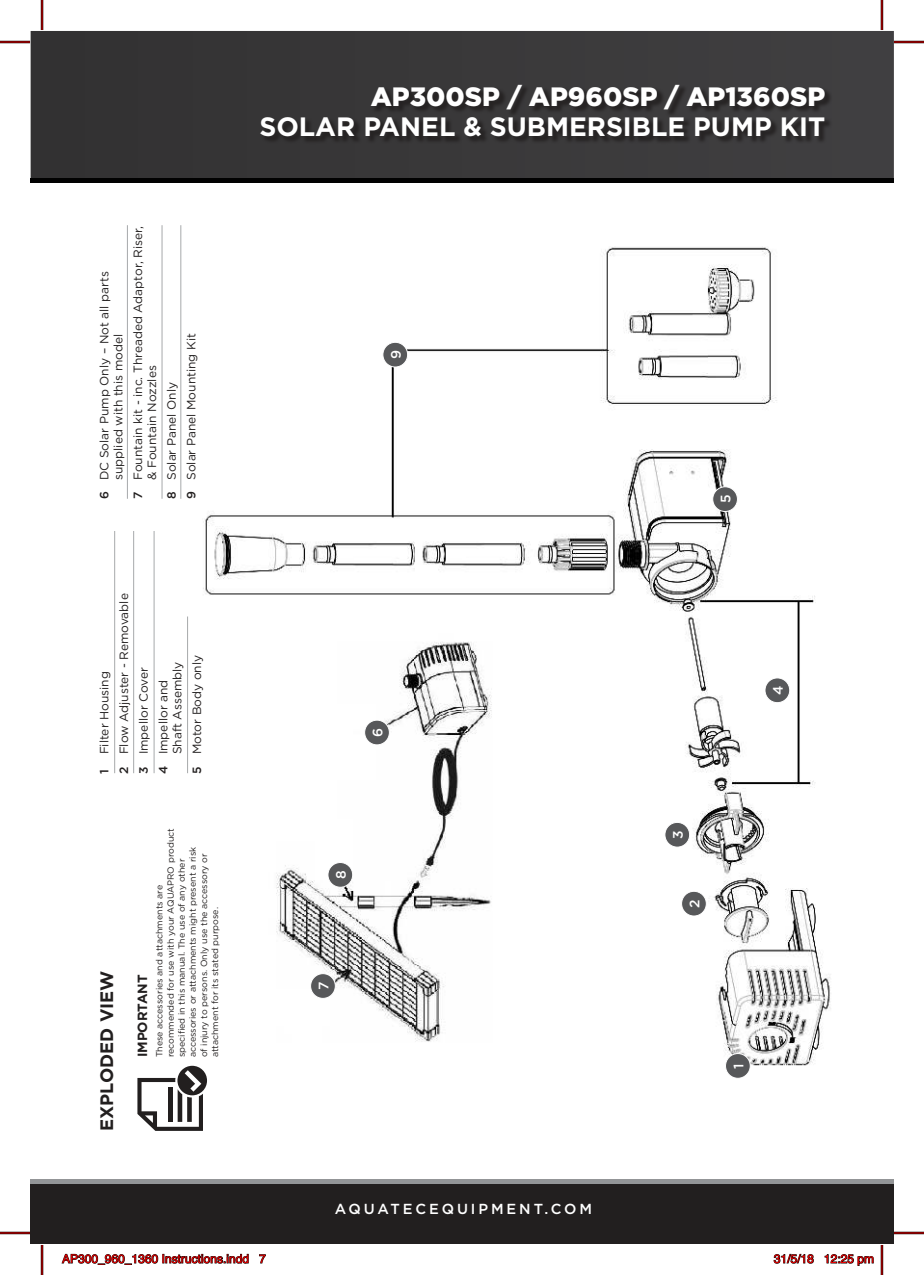
<style>
.page{position:relative;width:924px;height:1275px;background:#fff}
.page>*{position:absolute;margin:0;border:0;box-sizing:border-box;transform-origin:0 0}
.t1{font:700 26.6px "Gotham";color:#fff}
.t2{font:900 26.6px "Gotham HTF";color:#fff}
.t3{font:700 18px "Gotham";color:#221f1f}
.t4{font:500 14.6px "Gotham";letter-spacing:.2em;color:#fff}
.t5{font:500 13.8px "Gotham";color:#fff}
.t6{font:700 13.4px "Gotham";color:#221f1f}
.t7{font:12px/19.6px "Gotham";color:#221f1f}
.t8{font:12px "Helvetica";color:#f00}
.t9{font:500 12px/19.6px "Gotham";color:#221f1f}
.t10{font:8.8px/11px "Gotham";color:#221f1f}
</style>
<div class="page">
<div style="left:31px;top:1183px;width:861px;height:61px;background:#221f1f"></div>
<hr style="left:31px;top:1179px;width:861px;height:4px;background:#939597">
<img style="left:31px;top:31px;width:861px;height:147px">
<hr style="left:31px;top:178px;width:861px;height:4px;background:#010101">
<div style="left:260px;top:85px;width:571px;height:60px;background:#221f1f;opacity:.85"></div>
<img style="left:203px;top:247px;width:628px;height:832px">
<div style="left:725px;top:1053px;width:24px;height:25px;background:#57585a;border-radius:50%"></div>
<div style="left:724px;top:1053px;width:26px;height:25px;border:1px solid #fff;border-radius:50%"></div>
<div style="left:764px;top:678px;width:25px;height:24px;background:#57585a;border-radius:50%"></div>
<div style="left:764px;top:677px;width:25px;height:26px;border:1px solid #fff;border-radius:50%"></div>
<div style="left:681px;top:891px;width:25px;height:25px;background:#57585a;border-radius:50%"></div>
<div style="left:680px;top:891px;width:26px;height:25px;border:1px solid #fff;border-radius:50%"></div>
<div style="left:364px;top:720px;width:25px;height:25px;background:#57585a;border-radius:50%"></div>
<div style="left:364px;top:719px;width:25px;height:26px;border:1px solid #fff;border-radius:50%"></div>
<div style="left:310px;top:973px;width:25px;height:25px;background:#57585a;border-radius:50%"></div>
<div style="left:310px;top:973px;width:25px;height:26px;border:1px solid #fff;border-radius:50%"></div>
<div style="left:712px;top:487px;width:25px;height:24px;background:#57585a;border-radius:50%"></div>
<div style="left:712px;top:486px;width:25px;height:26px;border:1px solid #fff;border-radius:50%"></div>
<div style="left:664px;top:822px;width:25px;height:25px;background:#57585a;border-radius:50%"></div>
<div style="left:664px;top:822px;width:25px;height:25px;border:1px solid #fff;border-radius:50%"></div>
<div style="left:382px;top:342px;width:25px;height:25px;background:#57585a;border-radius:50%"></div>
<div style="left:382px;top:342px;width:26px;height:25px;border:1px solid #fff;border-radius:50%"></div>
<div style="left:328px;top:862px;width:24px;height:25px;background:#57585a;border-radius:50%"></div>
<div style="left:327px;top:862px;width:26px;height:25px;border:1px solid #fff;border-radius:50%"></div>
<svg style="left:137px;top:1065px;width:70px;height:66px"></svg>
<hr style="left:114px;top:531px;width:1px;height:242px;background:#a7a9ab">
<hr style="left:133px;top:531px;width:1px;height:242px;background:#a7a9ab">
<hr style="left:154px;top:531px;width:1px;height:242px;background:#a7a9ab">
<hr style="left:127px;top:225px;width:1px;height:274px;background:#a7a9ab">
<hr style="left:180px;top:225px;width:1px;height:274px;background:#a7a9ab">
<hr style="left:162px;top:225px;width:1px;height:274px;background:#a7a9ab">
<hr style="left:187px;top:616px;width:1px;height:157px;background:#a7a9ab">
<hr style="left:0;top:41px;width:30px;height:2px;background:#000">
<hr style="left:893px;top:41px;width:30px;height:2px;background:#000">
<hr style="left:0;top:1231px;width:30px;height:3px;background:#000">
<hr style="left:893px;top:1231px;width:30px;height:3px;background:#000">
<hr style="left:41px;top:0;width:2px;height:30px;background:#000">
<hr style="left:41px;top:1245px;width:2px;height:30px;background:#000">
<hr style="left:880px;top:0;width:2px;height:30px;background:#000">
<hr style="left:880px;top:1245px;width:2px;height:30px;background:#000">
<hr style="left:0;top:42px;width:30px;height:1px;background:#f00">
<hr style="left:893px;top:42px;width:30px;height:1px;background:#f00">
<hr style="left:0;top:1232px;width:30px;height:1px;background:#f00">
<hr style="left:893px;top:1232px;width:30px;height:1px;background:#f00">
<hr style="left:42px;top:0;width:1px;height:30px;background:#f00">
<hr style="left:42px;top:1245px;width:1px;height:30px;background:#f00">
<hr style="left:881px;top:0;width:1px;height:30px;background:#f00">
<hr style="left:881px;top:1245px;width:1px;height:30px;background:#f00">
<svg style="left:61px;top:1253px;width:188px;height:11px"></svg>
<svg style="left:259px;top:1254px;width:7px;height:9px"></svg>
<svg style="left:773px;top:1253px;width:40px;height:11px"></svg>
<svg style="left:824px;top:1254px;width:49px;height:12px"></svg>
<p class="t7" style="left:98px;top:480px;width:210px;line-height:14px;rotate:-90deg">DC Solar Pump Only – Not all parts supplied with this model</p>
<p class="t7" style="left:131px;top:480px;width:255px;line-height:14px;rotate:-90deg">Fountain kit - inc. Threaded Adaptor, Riser, &amp; Fountain Nozzles</p>
<p class="t7" style="left:162px;top:480px;width:148px;rotate:-90deg">Solar Panel Only<br>Solar Panel Mounting Kit</p>
<p class="t9" style="left:95px;top:499px;width:9px;rotate:-90deg">6</p>
<p class="t9" style="left:129px;top:499px;width:9px;rotate:-90deg">7</p>
<p class="t9" style="left:162px;top:499px;width:9px;rotate:-90deg">8<br>9</p>
<p class="t7" style="left:95px;top:754px;width:163px;rotate:-90deg">Filter Housing<br>Flow Adjuster - Removable<br>Impellor Cover<br>Impellor and</p>
<p class="t7" style="left:168px;top:754px;width:101px;rotate:-90deg">Shaft Assembly<br>Motor Body only</p>
<p class="t9" style="left:95px;top:773px;width:10px;rotate:-90deg">1<br>2<br>3<br>4</p>
<p class="t9" style="left:188px;top:773px;width:9px;rotate:-90deg">5</p>
<h2 class="t3" style="left:99px;top:1131px;width:162px;rotate:-90deg">EXPLODED VIEW</h2>
<p class="t6" style="left:136px;top:1057px;width:84px;rotate:-90deg">IMPORTANT</p>
<p class="t10" style="left:154px;top:1057px;width:231px;rotate:-90deg">These accessories and attachments are recommended for use with your AQUAPRO product specified in this manual. The use of any other accessories or attachments might present a risk<br>of injury to persons. Only use the accessory or attachment for its stated purpose.</p>
<h1 class="t2" style="left:370px;top:85px;width:455px">AP300SP / AP960SP / AP1360SP</h1>
<h1 class="t1" style="left:259px;top:115px;width:567px">SOLAR PANEL &amp; SUBMERSIBLE PUMP KIT</h1>
<p class="t5" style="left:389px;top:359px;width:11px;rotate:-90deg">9</p>
<p class="t5" style="left:371px;top:737px;width:11px;rotate:-90deg">6</p>
<p class="t5" style="left:334px;top:879px;width:10px;rotate:-90deg">8</p>
<p class="t5" style="left:317px;top:990px;width:10px;rotate:-90deg">7</p>
<p class="t4" style="left:334px;top:1202px;width:259px">AQUATECEQUIPMENT.COM</p>
<p class="t5" style="left:719px;top:503px;width:10px;rotate:-90deg">5</p>
<p class="t5" style="left:671px;top:839px;width:10px;rotate:-90deg">3</p>
<p class="t5" style="left:688px;top:908px;width:10px;rotate:-90deg">2</p>
<p class="t5" style="left:771px;top:695px;width:11px;rotate:-90deg">4</p>
<p class="t5" style="left:732px;top:1068px;width:7px;rotate:-90deg">1</p>
<p class="t8" style="left:62px;top:1254px;width:205px">AP300_960_1360 Instructions.indd 7</p>
<p class="t8" style="left:773px;top:1254px;width:102px">31/5/18 12:25 pm</p>
</div>
